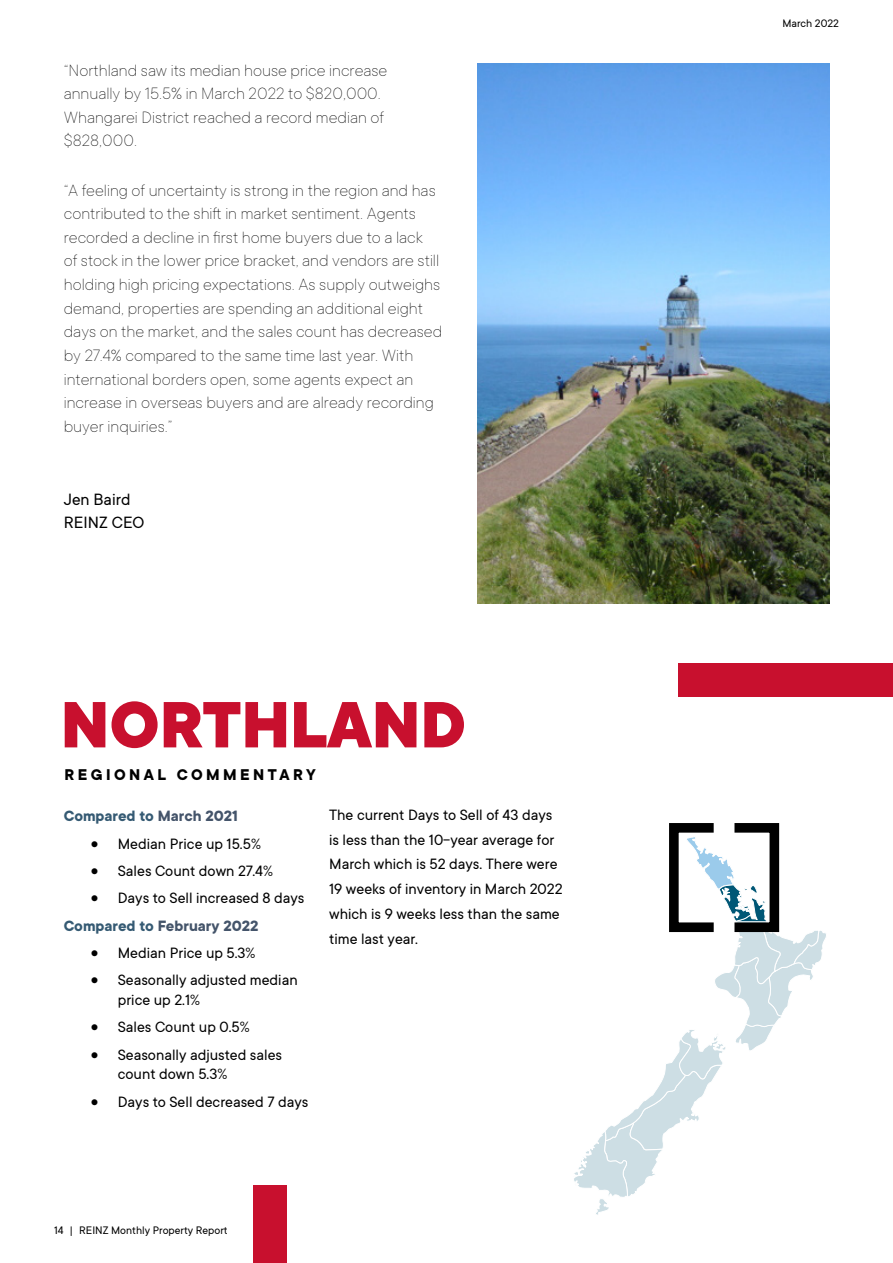
<style>
.page{position:relative;width:893px;height:1263px;background:#fff}
.page>*{position:absolute;margin:0;border:0;box-sizing:border-box;transform-origin:0 0}
.t1{font:800 72px "TT Commons";color:#c8102e}
.t2{font:100 18px/23.5px "TT Commons";color:#000}
.t3{font:18px/23.5px "TT Commons";color:#000}
.t4{font:700 17.1px "TT Commons";letter-spacing:.2em;color:#000}
.t5{font:16.5px/24.8px "TT Commons";color:#000}
.t6{font:700 16.5px "TT Commons";color:#355a73}
.t7{font:12px "TT Commons";color:#000}
.s1{color:#44546a}
.s2{font-weight:700;color:#355a73}
.s3{font-weight:700;color:#44546a}
</style>
<div class="page">
<svg style="left:574px;top:835px;width:252px;height:380px"></svg>
<img style="left:477px;top:63px;width:352px;height:541px">
<div style="left:669px;top:823px;width:49px;height:109px;border:10px solid #000"></div>
<div style="left:730px;top:823px;width:49px;height:109px;border:10px solid #000"></div>
<div style="left:253px;top:1185px;width:33px;height:78px;background:#c8102e"></div>
<div style="left:679px;top:664px;width:214px;height:33px;background:#c8102e"></div>
<p class="t2" style="left:64px;top:58px;width:325px">“Northland saw its median house price increase annually by 15.5% in March 2022 to $820,000.<br>Whangarei District reached a record median of $828,000.</p>
<p class="t2" style="left:64px;top:178px;width:380px">“A feeling of uncertainty is strong in the region and has contributed to the shift in market sentiment. Agents recorded a decline in first home buyers due to a lack<br>of stock in the lower price bracket, and vendors are still holding high pricing expectations. As supply outweighs demand, properties are spending an additional eight days on the market, and the sales count has decreased by 27.4% compared to the same time last year. With international borders open, some agents expect an increase in overseas buyers and are already recording buyer inquiries.”</p>
<p class="t3" style="left:64px;top:487px;width:82px">Jen Baird<br>REINZ CEO</p>
<h1 class="t1" style="left:61px;top:685px;width:407px">NORTHLAND</h1>
<p class="t4" style="left:65px;top:765px;width:253px">REGIONAL COMMENTARY</p>
<p class="t6" style="left:64px;top:807px;width:176px">Compared to <span class="s1">March 2021</span></p>
<p class="t5" style="left:91px;top:831px;width:172px">• Median Price up 15.5%</p>
<p class="t5" style="left:91px;top:859px;width:184px">• Sales Count down 27.4%</p>
<p class="t5" style="left:64px;top:885px;width:242px;line-height:27.3px;text-indent:27px">• Days to Sell increased 8 days<br><span class="s2">Compared to</span> <span class="s3">February 2022</span></p>
<p class="t5" style="left:91px;top:941px;width:166px">• Median Price up 5.3%</p>
<p class="t5" style="left:118px;top:970px;width:181px;line-height:19.8px;text-indent:-27px">• Seasonally adjusted median price up 2.1%</p>
<p class="t5" style="left:91px;top:1015px;width:160px">• Sales Count up 0.5%</p>
<p class="t5" style="left:118px;top:1045px;width:166px;line-height:19.8px;text-indent:-27px">• Seasonally adjusted sales count down 5.3%</p>
<p class="t5" style="left:91px;top:1089px;width:219px">• Days to Sell decreased 7 days</p>
<p class="t5" style="left:329px;top:803px;width:235px">The current Days to Sell of 43 days is less than the 10-year average for<br>March which is 52 days. There were<br>19 weeks of inventory in March 2022 which is 9 weeks less than the same time last year.</p>
<p class="t7" style="left:54px;top:1223px;width:175px">14 | REINZ Monthly Property Report</p>
<p class="t7" style="left:782px;top:17px;width:58px">March 2022</p>
</div>
